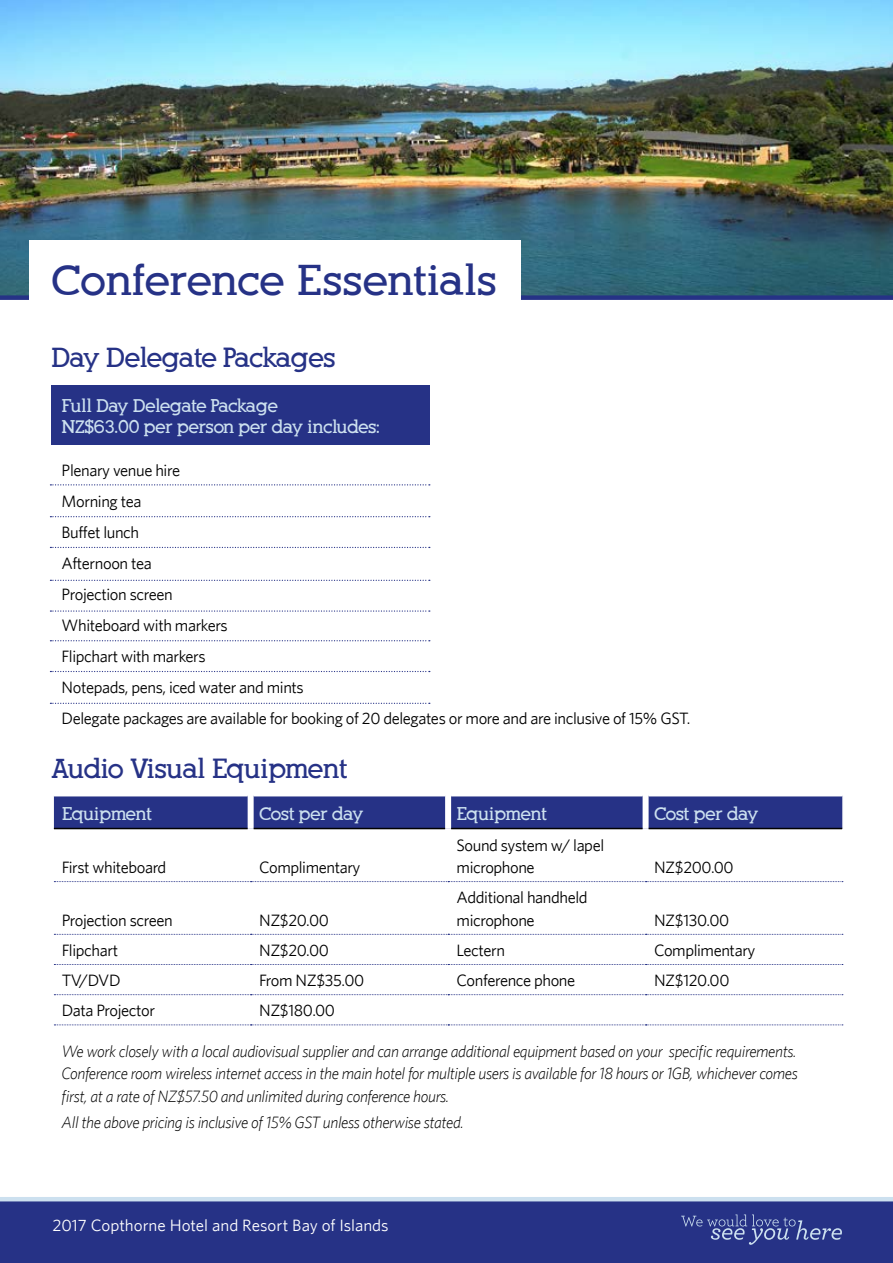
<style>
.page{position:relative;width:893px;height:1263px;background:#fff}
.page>*{position:absolute;margin:0;border:0;box-sizing:border-box;transform-origin:0 0}
.t1{font:700 42px "Alexandria FLF";letter-spacing:-.01em;color:#263286}
.t2{font:700 27px "Alexandria FLF";letter-spacing:-.025em;color:#263286}
.t3{font:700 18px/21.6px "Alexandria FLF";letter-spacing:-.025em;color:#cce0ef}
.t4{font:16.5px/31px "Whitney HTF";letter-spacing:-.025em;color:#000}
.t5{font:italic 300 16.5px/22.5px "Whitney HTF";letter-spacing:-.025em;color:#000;text-align:justify}
.t6{font:16.5px "Whitney HTF";color:#fff}
</style>
<div class="page">
<img style="left:0;top:0;width:893px;height:295px">
<div style="left:0;top:295px;width:893px;height:5px;background:#263286"></div>
<div style="left:30px;top:241px;width:491px;height:86px;background:#fff"></div>
<div style="left:51px;top:385px;width:378px;height:59px;background:#263286"></div>
<svg style="left:50px;top:516px;width:380px;height:1px"></svg>
<svg style="left:50px;top:580px;width:380px;height:1px"></svg>
<svg style="left:50px;top:640px;width:380px;height:1px"></svg>
<svg style="left:50px;top:703px;width:380px;height:1px"></svg>
<svg style="left:50px;top:671px;width:380px;height:1px"></svg>
<svg style="left:50px;top:484px;width:380px;height:1px"></svg>
<svg style="left:50px;top:547px;width:380px;height:1px"></svg>
<svg style="left:50px;top:610px;width:380px;height:2px"></svg>
<div style="left:54px;top:796px;width:788px;height:32px;background:#263286"></div>
<div style="left:248px;top:795px;width:6px;height:33px;background:#fff"></div>
<div style="left:445px;top:795px;width:6px;height:33px;background:#fff"></div>
<div style="left:643px;top:795px;width:6px;height:33px;background:#fff"></div>
<hr style="left:54px;top:828px;width:194px;height:1px;background:#000">
<hr style="left:254px;top:828px;width:191px;height:1px;background:#000">
<hr style="left:451px;top:828px;width:192px;height:1px;background:#000">
<hr style="left:649px;top:828px;width:193px;height:1px;background:#000">
<svg style="left:54px;top:881px;width:789px;height:1px"></svg>
<svg style="left:54px;top:934px;width:789px;height:1px"></svg>
<svg style="left:54px;top:964px;width:789px;height:1px"></svg>
<svg style="left:54px;top:994px;width:789px;height:1px"></svg>
<svg style="left:54px;top:1024px;width:789px;height:1px"></svg>
<div style="left:0;top:1200px;width:893px;height:63px;background:#263286"></div>
<svg style="left:681px;top:1214px;width:161px;height:31px"></svg>
<hr style="left:0;top:1197px;width:893px;height:4px;background:#cce0ef">
<h1 class="t1" style="left:51px;top:258px;width:447px">Conference Essentials</h1>
<h2 class="t2" style="left:51px;top:343px;width:286px">Day Delegate Packages</h2>
<p class="t3" style="left:62px;top:395px;width:320px">Full Day Delegate Package<br>NZ$63.00 per person per day includes:</p>
<p class="t4" style="left:62px;top:454px;width:630px">Plenary venue hire<br>Morning tea<br>Buffet lunch<br>Afternoon tea<br>Projection screen<br>Whiteboard with markers<br>Flipchart with markers<br>Notepads, pens, iced water and mints<br>Delegate packages are available for booking of 20 delegates or more and are inclusive of 15% GST.</p>
<h2 class="t2" style="left:51px;top:755px;width:298px">Audio Visual Equipment</h2>
<p class="t3" style="left:62px;top:803px;width:92px">Equipment</p>
<p class="t3" style="left:259px;top:803px;width:106px">Cost per day</p>
<p class="t3" style="left:457px;top:803px;width:92px">Equipment</p>
<p class="t3" style="left:654px;top:803px;width:106px">Cost per day</p>
<p class="t4" style="left:62px;top:851px;width:106px">First whiteboard</p>
<p class="t4" style="left:259px;top:851px;width:103px">Complimentary</p>
<p class="t4" style="left:457px;top:833px;width:149px;line-height:22.5px">Sound system w/ lapel microphone</p>
<p class="t4" style="left:654px;top:851px;width:81px">NZ$200.00</p>
<p class="t4" style="left:62px;top:904px;width:113px">Projection screen</p>
<p class="t4" style="left:259px;top:904px;width:71px">NZ$20.00</p>
<p class="t4" style="left:457px;top:886px;width:132px;line-height:22.5px">Additional handheld microphone</p>
<p class="t4" style="left:654px;top:904px;width:77px">NZ$130.00</p>
<p class="t4" style="left:62px;top:934px;width:58px">Flipchart</p>
<p class="t4" style="left:259px;top:934px;width:71px">NZ$20.00</p>
<p class="t4" style="left:457px;top:934px;width:50px">Lectern</p>
<p class="t4" style="left:654px;top:934px;width:103px">Complimentary</p>
<p class="t4" style="left:62px;top:964px;width:61px">TV/DVD</p>
<p class="t4" style="left:259px;top:964px;width:107px">From NZ$35.00</p>
<p class="t4" style="left:457px;top:964px;width:120px">Conference phone</p>
<p class="t4" style="left:654px;top:964px;width:77px">NZ$120.00</p>
<p class="t4" style="left:62px;top:995px;width:95px">Data Projector</p>
<p class="t4" style="left:259px;top:995px;width:77px">NZ$180.00</p>
<p class="t5" style="left:62px;top:1039px;width:738px">We work closely with a local audiovisual supplier and can arrange additional equipment based on your specific requirements.<br>Conference room wireless internet access in the main hotel for multiple users is available for 18 hours or 1GB, whichever comes first, at a rate of NZ$57.50 and unlimited during conference hours.</p>
<p class="t5" style="left:62px;top:1111px;width:404px">All the above pricing is inclusive of 15% GST unless otherwise stated.</p>
<p class="t6" style="left:52px;top:1215px;width:338px">2017 Copthorne Hotel and Resort Bay of Islands</p>
</div>
